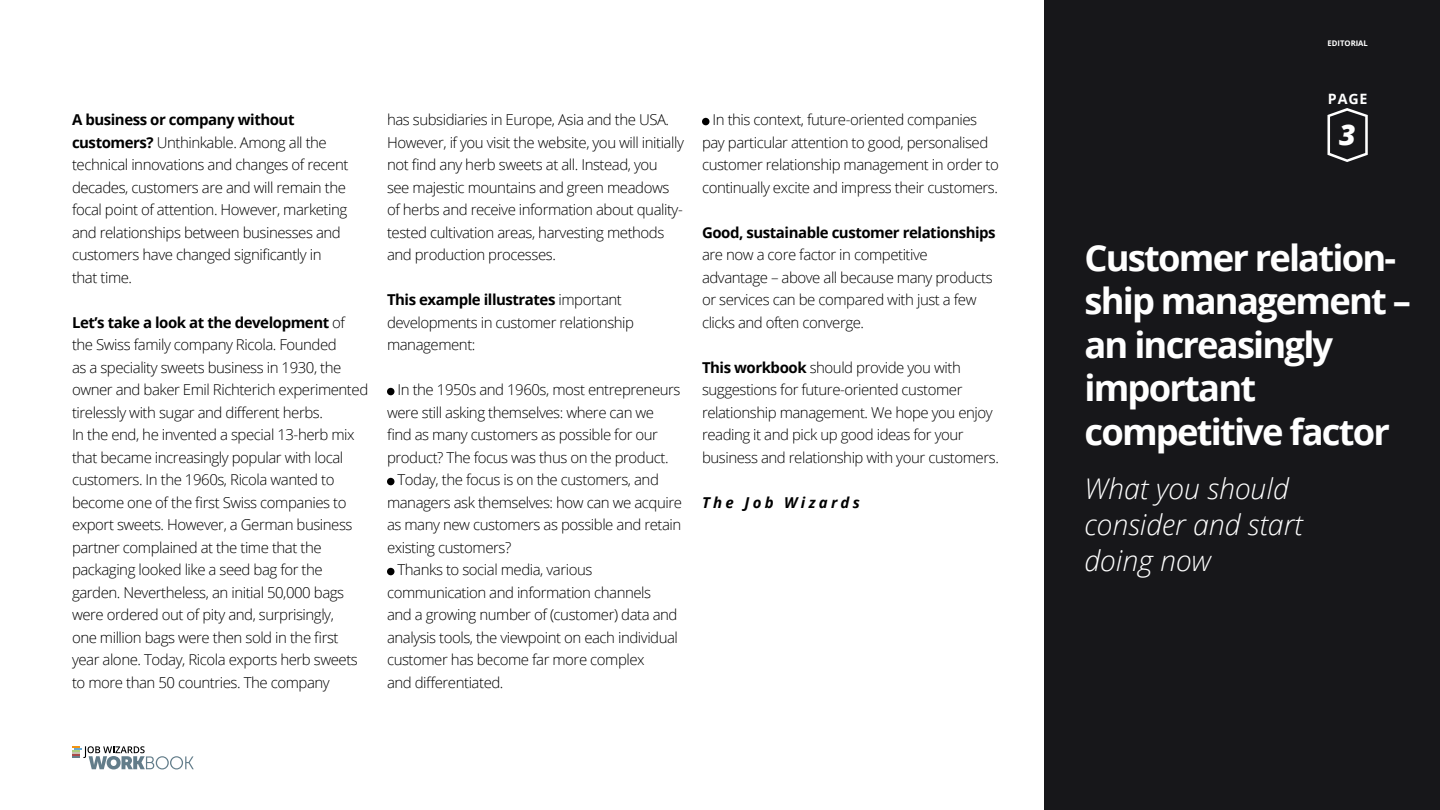
<style>
.page{position:relative;width:1440px;height:810px;background:#fff}
.page>*{position:absolute;margin:0;border:0;box-sizing:border-box;transform-origin:0 0}
.t1{font:700 36px/43.5px "Open Sans";letter-spacing:-.05em;color:#fff}
.t2{font:italic 300 28.5px/36px "Open Sans";color:#fff}
.t3{font:italic 800 28.5px "Open Sans";color:#fff}
.t4{font:300 15px/22.5px "Open Sans";letter-spacing:-.03em;color:#000}
.t5{font:700 15px "Open Sans";letter-spacing:-.03em;color:#000}
.t6{font:italic 700 15px "Open Sans";letter-spacing:.22em;color:#000}
.t7{font:700 14.25px "Open Sans";color:#fff}
.t8{font:700 7.73px "Open Sans";color:#fff}
.s1{font-weight:700}
</style>
<div class="page">
<svg style="left:72px;top:746px;width:122px;height:23px"></svg>
<div style="left:1044px;top:0;width:396px;height:810px;background:#17171a"></div>
<div style="left:387px;top:388px;width:7px;height:7px;background:#000;border-radius:50%"></div>
<div style="left:387px;top:478px;width:7px;height:7px;background:#000;border-radius:50%"></div>
<div style="left:387px;top:568px;width:7px;height:7px;background:#000;border-radius:50%"></div>
<div style="left:702px;top:118px;width:8px;height:7px;background:#000;border-radius:50%"></div>
<svg style="left:1327px;top:108px;width:41px;height:54px"></svg>
<p class="t4" style="left:72px;top:108px;width:278px"><span class="s1">A business or company without customers?</span> Unthinkable. Among all the technical innovations and changes of recent decades, customers are and will remain the focal point of attention. However, marketing and relationships between businesses and customers have changed significantly in that time.</p>
<p class="t4" style="left:72px;top:311px;width:298px"><span class="s1">Let’s take a look at the development</span> of the Swiss family company Ricola. Founded<br>as a speciality sweets business in 1930, the owner and baker Emil Richterich experimented tirelessly with sugar and different herbs.<br>In the end, he invented a special 13-herb mix that became increasingly popular with local customers. In the 1960s, Ricola wanted to become one of the first Swiss companies to export sweets. However, a German business partner complained at the time that the packaging looked like a seed bag for the garden. Nevertheless, an initial 50,000 bags were ordered out of pity and, surprisingly,<br>one million bags were then sold in the first year alone. Today, Ricola exports herb sweets to more than 50 countries. The company</p>
<p class="t4" style="left:387px;top:108px;width:298px">has subsidiaries in Europe, Asia and the USA.<br>However, if you visit the website, you will initially not find any herb sweets at all. Instead, you see majestic mountains and green meadows of herbs and receive information about quality&shy;tested cultivation areas, harvesting methods and production processes.</p>
<p class="t4" style="left:387px;top:288px;width:249px"><span class="s1">This example illustrates</span> important developments in customer relationship management:</p>
<p class="t4" style="left:398px;top:378px;width:285px">In the 1950s and 1960s, most entrepreneurs</p>
<p class="t4" style="left:387px;top:401px;width:269px">were still asking themselves: where can we</p>
<p class="t4" style="left:387px;top:423px;width:273px">find as many customers as possible for our</p>
<p class="t4" style="left:387px;top:446px;width:283px">product? The focus was thus on the product.</p>
<p class="t4" style="left:398px;top:468px;width:263px">Today, the focus is on the customers, and</p>
<p class="t4" style="left:387px;top:491px;width:297px">managers ask themselves: how can we acquire</p>
<p class="t4" style="left:387px;top:513px;width:296px">as many new customers as possible and retain</p>
<p class="t4" style="left:387px;top:536px;width:126px">existing customers?</p>
<p class="t4" style="left:398px;top:558px;width:196px">Thanks to social media, various</p>
<p class="t4" style="left:387px;top:581px;width:266px">communication and information channels</p>
<p class="t4" style="left:387px;top:603px;width:292px">and a growing number of (customer) data and</p>
<p class="t4" style="left:387px;top:626px;width:293px">analysis tools, the viewpoint on each individual</p>
<p class="t4" style="left:387px;top:648px;width:259px">customer has become far more complex</p>
<p class="t4" style="left:387px;top:671px;width:118px">and differentiated.</p>
<p class="t4" style="left:702px;top:108px;width:298px;text-indent:10px">In this context, future-oriented companies pay particular attention to good, personalised customer relationship management in order to continually excite and impress their customers.</p>
<p class="t5" style="left:702px;top:222px;width:295px">Good, sustainable customer relationships</p>
<p class="t4" style="left:702px;top:243px;width:292px">are now a core factor in competitive advantage – above all because many products or services can be compared with just a few clicks and often converge.</p>
<p class="t4" style="left:702px;top:356px;width:298px"><span class="s1">This workbook</span> should provide you with suggestions for future-oriented customer relationship management. We hope you enjoy reading it and pick up good ideas for your business and relationship with your customers.</p>
<p class="t6" style="left:702px;top:492px;width:159px">The Job Wizards</p>
<p class="t8" style="left:1328px;top:38px;width:42px">EDITORIAL</p>
<p class="t7" style="left:1328px;top:88px;width:41px">PAGE</p>
<h2 class="t3" style="left:1339px;top:113px;width:18px">3</h2>
<h1 class="t1" style="left:1084px;top:235px;width:328px">Customer relation&shy;ship management – an increasingly important competitive factor</h1>
<h2 class="t2" style="left:1084px;top:469px;width:220px">What you should consider and start doing now</h2>
</div>
